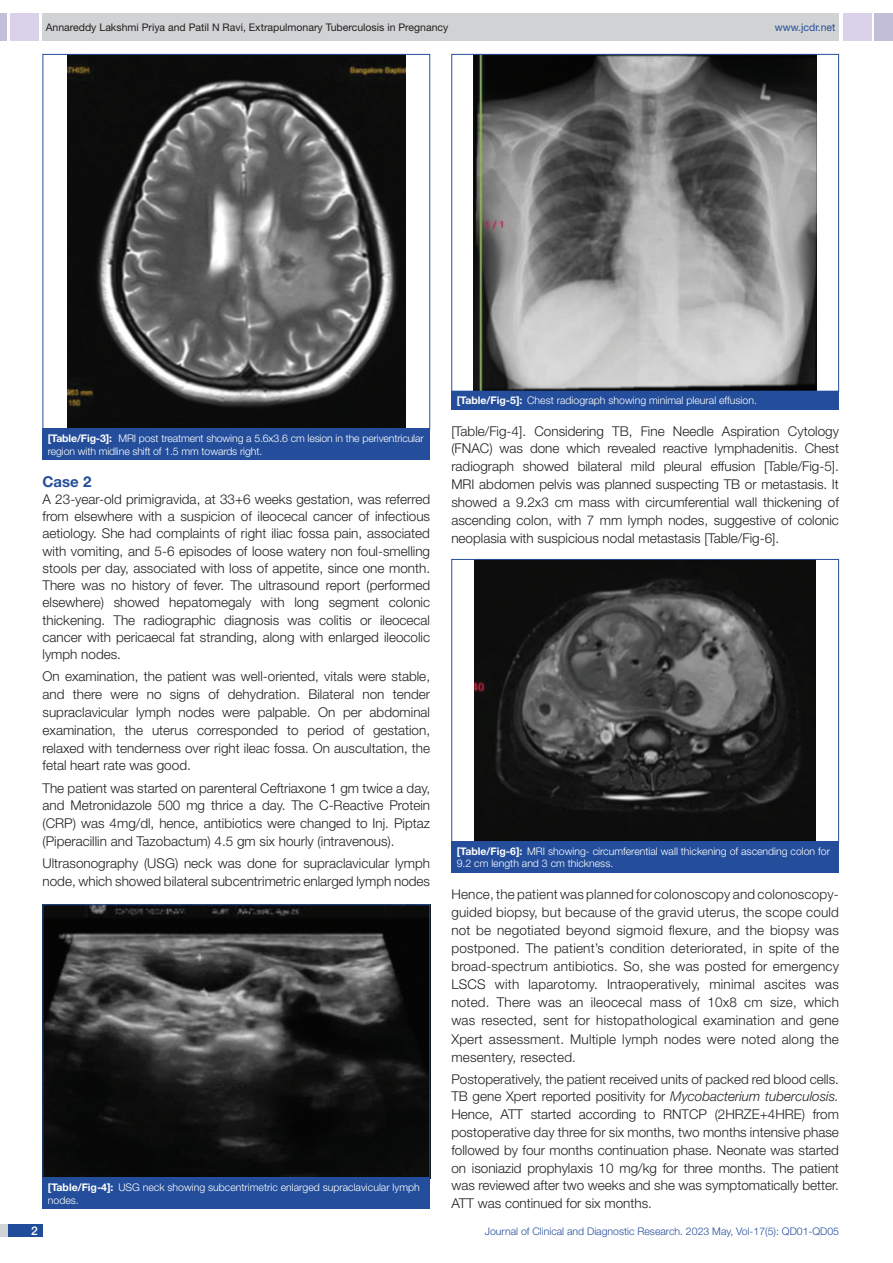
<style>
.page{position:relative;width:893px;height:1263px;background:#fff}
.page>*{position:absolute;margin:0;border:0;box-sizing:border-box;transform-origin:0 0}
.HEAD_2{font:700 15px "Helvetica Neue";color:#244e9b}
.Body_text{font:300 13.5px/17.9px "Helvetica Neue";color:#231f20;text-align:justify}
.t1{font:500 12px "Helvetica Neue";color:#fff}
.TABLE_FIG{font:300 10.5px/12.6px "Helvetica Neue";color:#fff}
.t2{font:10.5px "Helvetica Neue";color:#231f20}
.t3{font:300 10.5px "Helvetica Neue";color:#244e9b}
.t4{font:10.5px "Helvetica Neue";color:#244e9b}
.s1{font-weight:700}
.s2{font-style:italic}
</style>
<div class="page">
<div style="left:0;top:13px;width:7px;height:28px;background:#c2bed7"></div>
<div style="left:10px;top:13px;width:29px;height:28px;background:#d9d2e8"></div>
<div style="left:43px;top:13px;width:796px;height:28px;background:#d1d2d4"></div>
<div style="left:875px;top:13px;width:18px;height:28px;background:#c2bed7"></div>
<div style="left:843px;top:13px;width:29px;height:28px;background:#d9d2e8"></div>
<div style="left:0;top:1224px;width:43px;height:13px;background:#d1d2d4"></div>
<div style="left:8px;top:1224px;width:35px;height:13px;background:#214c99"></div>
<img style="left:68px;top:56px;width:337px;height:372px">
<div style="left:43px;top:429px;width:387px;height:31px;background:#244e9b"></div>
<img style="left:45px;top:906px;width:383px;height:270px">
<div style="left:43px;top:904px;width:387px;height:274px;border:1px solid #244e9b"></div>
<div style="left:43px;top:1177px;width:387px;height:32px;background:#244e9b"></div>
<img style="left:473px;top:56px;width:344px;height:334px">
<div style="left:451px;top:391px;width:388px;height:19px;background:#244e9b"></div>
<img style="left:475px;top:561px;width:341px;height:279px">
<div style="left:451px;top:559px;width:388px;height:283px;border:1px solid #244e9b"></div>
<div style="left:451px;top:841px;width:388px;height:31px;background:#244e9b"></div>
<p class="t2" style="left:46px;top:21px;width:404px">Annareddy Lakshmi Priya and Patil N Ravi, Extrapulmonary Tuberculosis in Pregnancy</p>
<p class="t4" style="left:775px;top:21px;width:62px">www.jcdr.net</p>
<p class="TABLE_FIG" style="left:48px;top:432px;width:377px"><span class="s1">[Table/Fig-3]:</span> MRI post treatment showing a 5.6x3.6 cm lesion in the periventricular region with midline shift of 1.5 mm towards right.</p>
<p class="HEAD_2" style="left:43px;top:472px;width:50px">Case 2</p>
<p class="Body_text" style="left:43px;top:490px;width:389px;line-height:17.2px">A 23-year-old primigravida, at 33+6 weeks gestation, was referred from elsewhere with a suspicion of ileocecal cancer of infectious aetiology. She had complaints of right iliac fossa pain, associated with vomiting, and 5-6 episodes of loose watery non foul-smelling stools per day, associated with loss of appetite, since one month.<br>There was no history of fever. The ultrasound report (performed elsewhere) showed hepatomegaly with long segment colonic thickening. The radiographic diagnosis was colitis or ileocecal cancer with pericaecal fat stranding, along with enlarged ileocolic lymph nodes.</p>
<p class="Body_text" style="left:43px;top:667px;width:389px">On examination, the patient was well-oriented, vitals were stable, and there were no signs of dehydration. Bilateral non tender supraclavicular lymph nodes were palpable. On per abdominal examination, the uterus corresponded to period of gestation, relaxed with tenderness over right ileac fossa. On auscultation, the fetal heart rate was good.</p>
<p class="Body_text" style="left:43px;top:778px;width:389px">The patient was started on parenteral Ceftriaxone 1 gm twice a day, and Metronidazole 500 mg thrice a day. The C-Reactive Protein (CRP) was 4mg/dl, hence, antibiotics were changed to Inj. Piptaz (Piperacillin and Tazobactum) 4.5 gm six hourly (intravenous).</p>
<p class="Body_text" style="left:43px;top:854px;width:389px">Ultrasonography (USG) neck was done for supraclavicular lymph node, which showed bilateral subcentrimetric enlarged lymph nodes</p>
<p class="TABLE_FIG" style="left:48px;top:1181px;width:373px"><span class="s1">[Table/Fig-4]:</span> USG neck showing subcentrimetric enlarged supraclavicular lymph nodes.</p>
<p class="TABLE_FIG" style="left:457px;top:394px;width:302px"><span class="s1">[Table/Fig-5]:</span> Chest radiograph showing minimal pleural effusion.</p>
<p class="Body_text" style="left:451px;top:421px;width:389px">[Table/Fig-4]. Considering TB, Fine Needle Aspiration Cytology (FNAC) was done which revealed reactive lymphadenitis. Chest radiograph showed bilateral mild pleural effusion [Table/Fig-5].<br>MRI abdomen pelvis was planned suspecting TB or metastasis. It showed a 9.2x3 cm mass with circumferential wall thickening of ascending colon, with 7 mm lymph nodes, suggestive of colonic neoplasia with suspicious nodal metastasis [Table/Fig-6].</p>
<p class="TABLE_FIG" style="left:457px;top:844px;width:375px"><span class="s1">[Table/Fig-6]:</span> MRI showing- circumferential wall thickening of ascending colon for<br>9.2 cm length and 3 cm thickness.</p>
<p class="Body_text" style="left:451px;top:885px;width:389px">Hence, the patient was planned for colonoscopy and colonoscopy&shy;guided biopsy, but because of the gravid uterus, the scope could not be negotiated beyond sigmoid flexure, and the biopsy was postponed. The patient’s condition deteriorated, in spite of the broad-spectrum antibiotics. So, she was posted for emergency LSCS with laparotomy. Intraoperatively, minimal ascites was noted. There was an ileocecal mass of 10x8 cm size, which was resected, sent for histopathological examination and gene Xpert assessment. Multiple lymph nodes were noted along the mesentery, resected.</p>
<p class="Body_text" style="left:451px;top:1070px;width:389px">Postoperatively, the patient received units of packed red blood cells.<br>TB gene Xpert reported positivity for <span class="s2">Mycobacterium tuberculosis.<br></span>Hence, ATT started according to RNTCP (2HRZE+4HRE) from postoperative day three for six months, two months intensive phase followed by four months continuation phase. Neonate was started on isoniazid prophylaxis 10 mg/kg for three months. The patient was reviewed after two weeks and she was symptomatically better.<br>ATT was continued for six months.</p>
<p class="t1" style="left:31px;top:1223px;width:8px">2</p>
<p class="t3" style="left:485px;top:1225px;width:356px">Journal of Clinical and Diagnostic Research. 2023 May, Vol-17(5): QD01-QD05</p>
</div>
